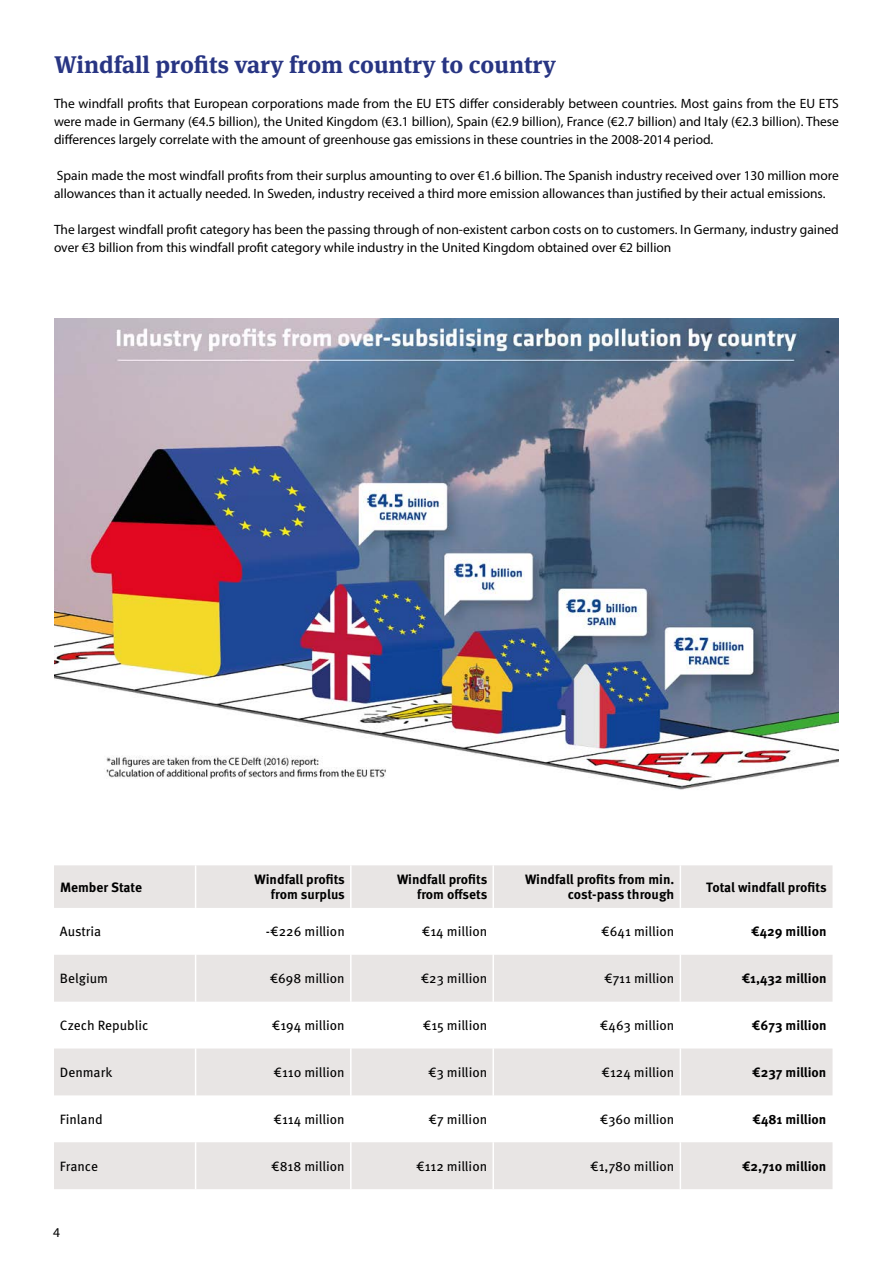
<style>
.page{position:relative;width:893px;height:1263px;background:#fff}
.page>*{position:absolute;margin:0;border:0;box-sizing:border-box;transform-origin:0 0}
.t1{font:700 24px "Meta Serif Pro";color:#283583}
.t2{font:13.5px/18px "Myriad Pro";color:#000}
.t3{font:13.5px "Meta Pro";color:#000}
.t4{font:700 13.5px/14.5px "Meta Pro";color:#000;text-align:right}
</style>
<div class="page">
<svg style="left:54px;top:865px;width:778px;height:324px;fill:#e8e5e4"></svg>
<hr style="left:195px;top:865px;width:1px;height:43px;background:#fff">
<hr style="left:350px;top:865px;width:2px;height:43px;background:#fff">
<hr style="left:492px;top:865px;width:2px;height:43px;background:#fff">
<hr style="left:680px;top:865px;width:1px;height:43px;background:#fff">
<hr style="left:195px;top:908px;width:1px;height:47px;background:#fff">
<hr style="left:350px;top:908px;width:2px;height:47px;background:#fff">
<hr style="left:492px;top:908px;width:2px;height:47px;background:#fff">
<hr style="left:680px;top:908px;width:1px;height:47px;background:#fff">
<hr style="left:195px;top:955px;width:1px;height:47px;background:#fff">
<hr style="left:350px;top:955px;width:2px;height:47px;background:#fff">
<hr style="left:492px;top:955px;width:2px;height:47px;background:#fff">
<hr style="left:680px;top:955px;width:1px;height:47px;background:#fff">
<hr style="left:195px;top:1002px;width:1px;height:46px;background:#fff">
<hr style="left:350px;top:1002px;width:2px;height:46px;background:#fff">
<hr style="left:492px;top:1002px;width:2px;height:46px;background:#fff">
<hr style="left:680px;top:1002px;width:1px;height:46px;background:#fff">
<hr style="left:195px;top:1048px;width:1px;height:47px;background:#fff">
<hr style="left:350px;top:1048px;width:2px;height:47px;background:#fff">
<hr style="left:492px;top:1048px;width:2px;height:47px;background:#fff">
<hr style="left:680px;top:1048px;width:1px;height:47px;background:#fff">
<hr style="left:195px;top:1095px;width:1px;height:47px;background:#fff">
<hr style="left:350px;top:1095px;width:2px;height:47px;background:#fff">
<hr style="left:492px;top:1095px;width:2px;height:47px;background:#fff">
<hr style="left:680px;top:1095px;width:1px;height:47px;background:#fff">
<hr style="left:195px;top:1142px;width:1px;height:47px;background:#fff">
<hr style="left:350px;top:1142px;width:2px;height:47px;background:#fff">
<hr style="left:492px;top:1142px;width:2px;height:47px;background:#fff">
<hr style="left:680px;top:1142px;width:1px;height:47px;background:#fff">
<img style="left:54px;top:319px;width:785px;height:471px">
<h1 class="t1" style="left:54px;top:45px;width:504px">Windfall profits vary from country to country</h1>
<p class="t2" style="left:54px;top:94px;width:787px;text-align:justify">The windfall profits that European corporations made from the EU ETS differ considerably between countries. Most gains from the EU ETS were made in Germany (€4.5 billion), the United Kingdom (€3.1 billion), Spain (€2.9 billion), France (€2.7 billion) and Italy (€2.3 billion). These differences largely correlate with the amount of greenhouse gas emissions in these countries in the 2008-2014 period.</p>
<p class="t2" style="left:54px;top:166px;width:786px">Spain made the most windfall profits from their surplus amounting to over €1.6 billion. The Spanish industry received over 130 million more allowances than it actually needed. In Sweden, industry received a third more emission allowances than justified by their actual emissions.</p>
<p class="t2" style="left:54px;top:220px;width:786px">The largest windfall profit category has been the passing through of non-existent carbon costs on to customers. In Germany, industry gained over €3 billion from this windfall profit category while industry in the United Kingdom obtained over €2 billion</p>
<p class="t4" style="left:60px;top:879px;width:84px">Member State</p>
<p class="t4" style="left:255px;top:872px;width:92px">Windfall profits from surplus</p>
<p class="t4" style="left:397px;top:872px;width:92px">Windfall profits from offsets</p>
<p class="t4" style="left:525px;top:872px;width:151px">Windfall profits from min. cost-pass through</p>
<p class="t4" style="left:706px;top:879px;width:122px">Total windfall profits</p>
<p class="t3" style="left:60px;top:921px;width:43px">Austria</p>
<p class="t3" style="left:266px;top:921px;width:80px">-€226 million</p>
<p class="t3" style="left:422px;top:921px;width:67px">€14 million</p>
<p class="t3" style="left:601px;top:921px;width:75px">€641 million</p>
<p class="t4" style="left:751px;top:923px;width:77px">€429 million</p>
<p class="t3" style="left:60px;top:968px;width:50px">Belgium</p>
<p class="t3" style="left:270px;top:968px;width:77px">€698 million</p>
<p class="t3" style="left:421px;top:968px;width:68px">€23 million</p>
<p class="t3" style="left:604px;top:968px;width:72px">€711 million</p>
<p class="t4" style="left:742px;top:970px;width:86px">€1,432 million</p>
<p class="t3" style="left:60px;top:1015px;width:90px">Czech Republic</p>
<p class="t3" style="left:272px;top:1015px;width:74px">€194 million</p>
<p class="t3" style="left:423px;top:1015px;width:66px">€15 million</p>
<p class="t3" style="left:600px;top:1015px;width:76px">€463 million</p>
<p class="t4" style="left:752px;top:1017px;width:76px">€673 million</p>
<p class="t3" style="left:60px;top:1062px;width:54px">Denmark</p>
<p class="t3" style="left:273px;top:1062px;width:73px">€110 million</p>
<p class="t3" style="left:428px;top:1062px;width:61px">€3 million</p>
<p class="t3" style="left:601px;top:1062px;width:74px">€124 million</p>
<p class="t4" style="left:752px;top:1064px;width:76px">€237 million</p>
<p class="t3" style="left:60px;top:1109px;width:44px">Finland</p>
<p class="t3" style="left:273px;top:1109px;width:73px">€114 million</p>
<p class="t3" style="left:429px;top:1109px;width:60px">€7 million</p>
<p class="t3" style="left:600px;top:1109px;width:76px">€360 million</p>
<p class="t4" style="left:752px;top:1111px;width:75px">€481 million</p>
<p class="t3" style="left:60px;top:1156px;width:40px">France</p>
<p class="t3" style="left:271px;top:1156px;width:75px">€818 million</p>
<p class="t3" style="left:416px;top:1156px;width:73px">€112 million</p>
<p class="t3" style="left:590px;top:1156px;width:86px">€1,780 million</p>
<p class="t4" style="left:742px;top:1158px;width:86px">€2,710 million</p>
<p class="t2" style="left:53px;top:1223px;width:8px">4</p>
</div>
